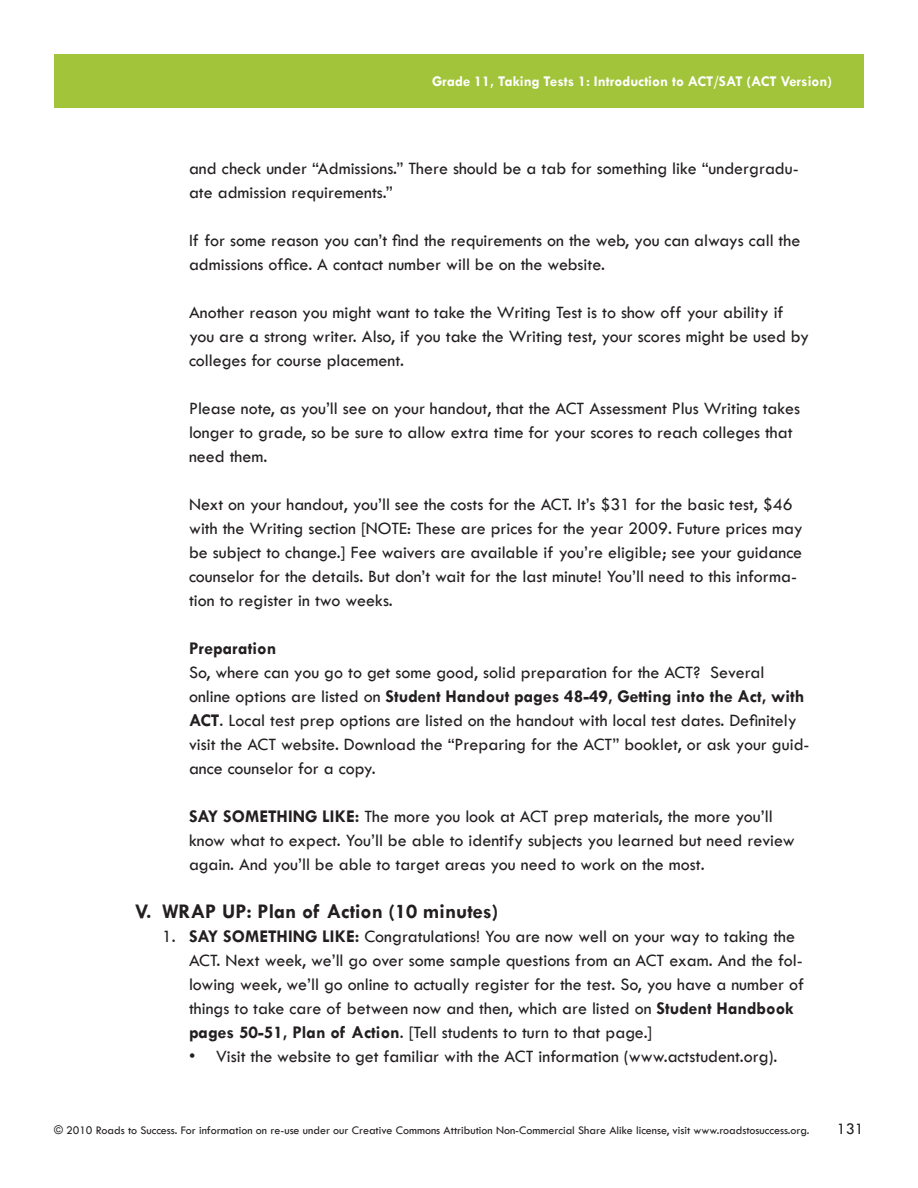
<style>
.page{position:relative;width:918px;height:1188px;background:#fff}
.page>*{position:absolute;margin:0;border:0;box-sizing:border-box;transform-origin:0 0}
.A_NumberListRoman{font:700 21px "Tw Cen";color:#231f20}
.A_Text{font:18px/24px "Tw Cen";color:#231f20}
.A_NumberList1{font:18px/24px "Tw Cen";color:#231f20}
.A_Text_NoSpaceBefore{font:18px/24px "Tw Cen";color:#231f20}
.A_Bullet{font:18px "Tw Cen";color:#231f20}
.A_Text-2{font:700 18px "Tw Cen";color:#231f20}
.Lesson_Front_Page_Te{font:16.5px "Tw Cen";color:#231f20}
.t1{font:700 15px "Tw Cen";color:#fff}
.t2{font:12px "Tw Cen";color:#231f20}
.s1{font-weight:700}
</style>
<div class="page">
<div style="left:54px;top:54px;width:810px;height:54px;background:#a1c43a"></div>
<p class="t1" style="left:432px;top:72px;width:402px">Grade 11, Taking Tests 1: Introduction to ACT/SAT (ACT Version)</p>
<p class="A_Text" style="left:189px;top:157px;width:611px">and check under “Admissions.” There should be a tab for something like “undergradu&shy;ate admission requirements.”</p>
<p class="A_Text" style="left:189px;top:229px;width:613px">If for some reason you can’t find the requirements on the web, you can always call the admissions office. A contact number will be on the website.</p>
<p class="A_Text" style="left:189px;top:301px;width:622px">Another reason you might want to take the Writing Test is to show off your ability if you are a strong writer. Also, if you take the Writing test, your scores might be used by colleges for course placement.</p>
<p class="A_Text" style="left:189px;top:397px;width:613px">Please note, as you’ll see on your handout, that the ACT Assessment Plus Writing takes longer to grade, so be sure to allow extra time for your scores to reach colleges that need them.</p>
<p class="A_Text" style="left:189px;top:493px;width:615px">Next on your handout, you’ll see the costs for the ACT. It’s $31 for the basic test, $46 with the Writing section [NOTE: These are prices for the year 2009. Future prices may be subject to change.] Fee waivers are available if you’re eligible; see your guidance counselor for the details. But don’t wait for the last minute! You’ll need to this informa&shy;tion to register in two weeks.</p>
<p class="A_Text-2" style="left:189px;top:638px;width:89px">Preparation</p>
<p class="A_Text_NoSpaceBefore" style="left:189px;top:661px;width:622px">So, where can you go to get some good, solid preparation for the ACT? Several online options are listed on <span class="s1">Student Handout pages 48-49, Getting into the Act, with ACT</span>. Local test prep options are listed on the handout with local test dates. Definitely visit the ACT website. Download the “Preparing for the ACT” booklet, or ask your guid&shy;ance counselor for a copy.</p>
<p class="A_Text" style="left:189px;top:805px;width:607px"><span class="s1">SAY SOMETHING LIKE:</span> The more you look at ACT prep materials, the more you’ll know what to expect. You’ll be able to identify subjects you learned but need review again. And you’ll be able to target areas you need to work on the most.</p>
<p class="A_NumberListRoman" style="left:135px;top:899px;width:365px">V. WRAP UP: Plan of Action (10 minutes)</p>
<p class="A_NumberList1" style="left:189px;top:925px;width:617px;text-indent:-27px">1. <span class="s1">SAY SOMETHING LIKE:</span> Congratulations! You are now well on your way to taking the ACT. Next week, we’ll go over some sample questions from an ACT exam. And the fol&shy;lowing week, we’ll go online to actually register for the test. So, you have a number of things to take care of between now and then, which are listed on <span class="s1">Student Handbook pages 50-51, Plan of Action</span>. [Tell students to turn to that page.]</p>
<p class="A_Bullet" style="left:189px;top:1046px;width:590px">• Visit the website to get familiar with the ACT information (www.actstudent.org).</p>
<p class="t2" style="left:54px;top:1123px;width:757px">© 2010 Roads to Success. For information on re-use under our Creative Commons Attribution Non-Commercial Share Alike license, visit www.roadstosuccess.org.</p>
<p class="Lesson_Front_Page_Te" style="left:837px;top:1119px;width:29px">131</p>
</div>
